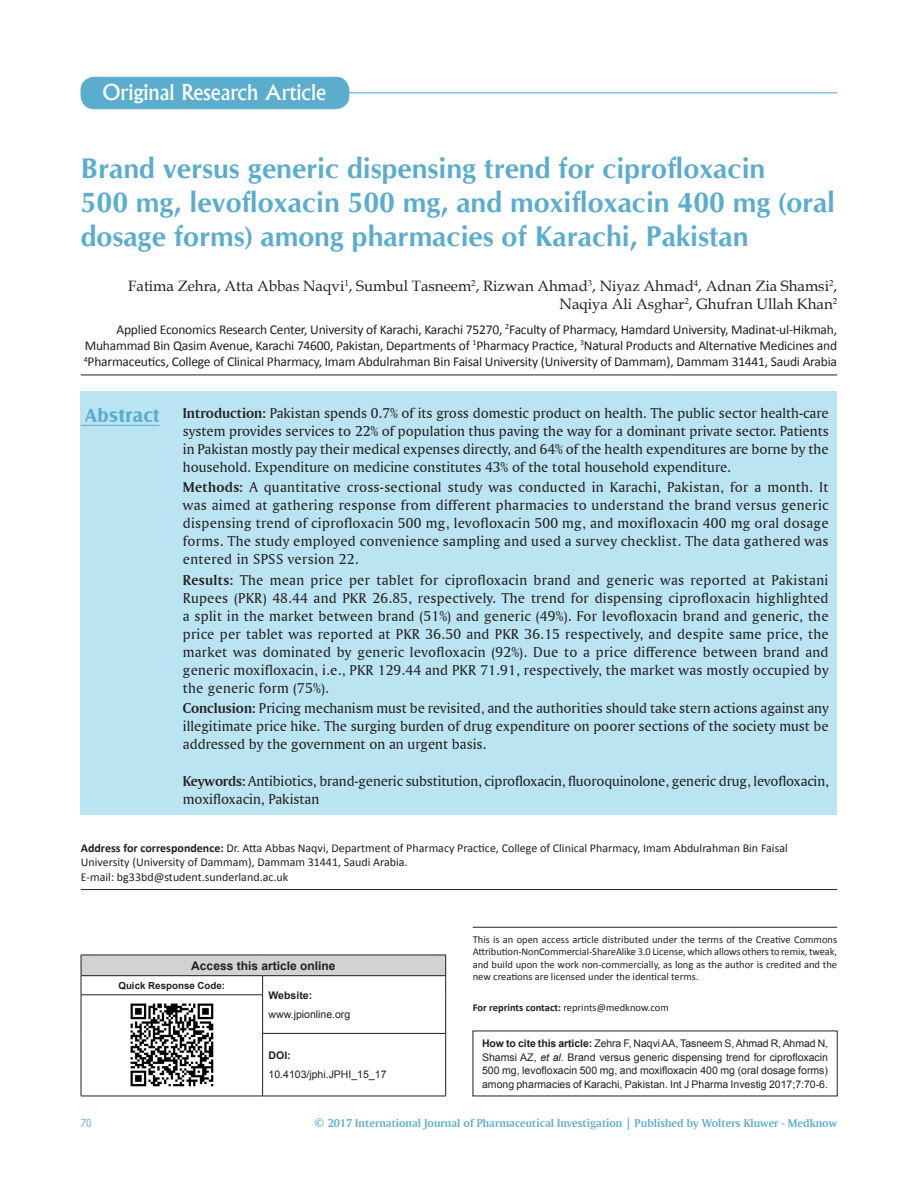
<style>
.page{position:relative;width:918px;height:1188px;background:#fff}
.page>*{position:absolute;margin:0;border:0;box-sizing:border-box;transform-origin:0 0}
.AT{font:700 28.5px/34.2px "CG Omega";color:#5aadcd}
.AH{font:500 21px "Albertus";color:#fff}
.ABSH{font:700 19.5px "Castle T";letter-spacing:.025em;color:#5aadcd}
.ABS{font:15px/18px "Amerigo BT Roman A";color:#231f20;text-align:justify}
.KWD{font:15px/18px "Amerigo BT Roman A";letter-spacing:-.01em;color:#231f20}
.AU{font:15px/18px "Book Antiqua";color:#231f20;text-align:right}
.AFF{font:13.5px/16.2px "Calibri";letter-spacing:-.015em;color:#231f20;text-align:justify}
.ADD{font:12px/14.4px "Calibri";color:#231f20}
.t1{font:12px "Amerigo BT Bold A";color:#5aadcd}
.AAO{font:700 12px "Arial";color:#231f20}
.t2{font:12px "Bell Centennial BT Address";color:#5aadcd}
.Reprint{font:10.5px/12.6px "Calibri";color:#231f20;text-align:justify}
.SRC{font:10.5px/13.5px "Arial";color:#231f20;text-align:justify}
.WEB{font:10.5px "Arial";color:#231f20}
.WEB-2{font:700 10.5px "Arial";color:#231f20}
.QRC{font:700 9.75px "Arial";color:#231f20}
.s1{font-family:"Amerigo BT Bold A"}
.s2{font-weight:700}
.s3{font-style:italic}
</style>
<div class="page">
<hr style="left:81px;top:375px;width:756px;height:1px;background:#231f20">
<div style="left:81px;top:392px;width:756px;height:423px;background:#bae4f2"></div>
<hr style="left:81px;top:425px;width:78px;height:1px;background:#5aadcd">
<hr style="left:81px;top:889px;width:756px;height:1px;background:#231f20">
<hr style="left:473px;top:927px;width:364px;height:1px;background:#231f20">
<div style="left:81px;top:955px;width:365px;height:21px;background:#d1d2d4"></div>
<hr style="left:445px;top:995px;width:1px;height:38px;background:#231f20">
<hr style="left:81px;top:995px;width:182px;height:1px;background:#231f20">
<hr style="left:81px;top:995px;width:1px;height:38px;background:#231f20">
<hr style="left:81px;top:1033px;width:1px;height:63px;background:#231f20">
<hr style="left:81px;top:1096px;width:182px;height:1px;background:#231f20">
<hr style="left:262px;top:1033px;width:184px;height:1px;background:#231f20">
<hr style="left:445px;top:1034px;width:1px;height:62px;background:#231f20">
<hr style="left:263px;top:1096px;width:183px;height:1px;background:#231f20">
<svg style="left:262px;top:976px;width:1px;height:19px"></svg>
<hr style="left:262px;top:995px;width:1px;height:38px;background:#231f20">
<hr style="left:262px;top:1034px;width:1px;height:62px;background:#231f20">
<hr style="left:81px;top:955px;width:182px;height:1px;background:#231f20">
<svg style="left:81px;top:955px;width:1px;height:40px"></svg>
<hr style="left:263px;top:955px;width:183px;height:1px;background:#231f20">
<svg style="left:445px;top:955px;width:1px;height:40px"></svg>
<hr style="left:81px;top:975px;width:182px;height:1px;background:#231f20">
<hr style="left:263px;top:975px;width:183px;height:1px;background:#231f20">
<img style="left:130px;top:1003px;width:84px;height:84px">
<hr style="left:261px;top:92px;width:576px;height:1px;background:#5aadcd">
<div style="left:81px;top:77px;width:268px;height:32px;background:#5aadcd;border-radius:14px"></div>
<div style="left:81px;top:77px;width:268px;height:32px;border:1px solid #5aadcd;border-radius:14px"></div>
<p class="AH" style="left:102px;top:80px;width:225px">Original Research Article</p>
<p class="AT" style="left:81px;top:151px;width:756px">Brand versus generic dispensing trend for ciprofloxacin<br>500 mg, levofloxacin 500 mg, and moxifloxacin 400 mg (oral dosage forms) among pharmacies of Karachi, Pakistan</p>
<p class="AU" style="left:128px;top:277px;width:710px">Fatima Zehra, Atta Abbas Naqvi<sup>1</sup>, Sumbul Tasneem<sup>2</sup>, Rizwan Ahmad<sup>3</sup>, Niyaz Ahmad<sup>4</sup>, Adnan Zia Shamsi<sup>2</sup>,<br>Naqiya Ali Asghar<sup>2</sup>, Ghufran Ullah Khan<sup>2</sup></p>
<p class="AFF" style="left:84px;top:321px;width:755px;text-indent:33px">Applied Economics Research Center, University of Karachi, Karachi 75270, <sup>2</sup>Faculty of Pharmacy, Hamdard University, Madinat‑ul‑Hikmah, Muhammad Bin Qasim Avenue, Karachi 74600, Pakistan, Departments of <sup>1</sup>Pharmacy Practice, <sup>3</sup>Natural Products and Alternative Medicines and <sup>4</sup>Pharmaceutics, College of Clinical Pharmacy, Imam Abdulrahman Bin Faisal University (University of Dammam), Dammam 31441, Saudi Arabia</p>
<p class="ABS" style="left:183px;top:404px;width:647px"><span class="s1">Introduction:</span> Pakistan spends 0.7% of its gross domestic product on health. The public sector health‑care system provides services to 22% of population thus paving the way for a dominant private sector. Patients in Pakistan mostly pay their medical expenses directly, and 64% of the health expenditures are borne by the household. Expenditure on medicine constitutes 43% of the total household expenditure.</p>
<p class="ABS" style="left:183px;top:478px;width:647px"><span class="s1">Methods:</span> A quantitative cross‑sectional study was conducted in Karachi, Pakistan, for a month. It was aimed at gathering response from different pharmacies to understand the brand versus generic dispensing trend of ciprofloxacin 500 mg, levofloxacin 500 mg, and moxifloxacin 400 mg oral dosage forms. The study employed convenience sampling and used a survey checklist. The data gathered was entered in SPSS version 22.</p>
<p class="ABS" style="left:183px;top:570px;width:647px"><span class="s1">Results:</span> The mean price per tablet for ciprofloxacin brand and generic was reported at Pakistani Rupees (PKR) 48.44 and PKR 26.85, respectively. The trend for dispensing ciprofloxacin highlighted a split in the market between brand (51%) and generic (49%). For levofloxacin brand and generic, the price per tablet was reported at PKR 36.50 and PKR 36.15 respectively, and despite same price, the market was dominated by generic levofloxacin (92%). Due to a price difference between brand and generic moxifloxacin, i.e., PKR 129.44 and PKR 71.91, respectively, the market was mostly occupied by the generic form (75%).</p>
<p class="ABS" style="left:183px;top:698px;width:647px"><span class="s1">Conclusion:</span> Pricing mechanism must be revisited, and the authorities should take stern actions against any illegitimate price hike. The surging burden of drug expenditure on poorer sections of the society must be addressed by the government on an urgent basis.</p>
<p class="KWD" style="left:183px;top:772px;width:648px"><span class="s1">Keywords:</span> Antibiotics, brand‑generic substitution, ciprofloxacin, fluoroquinolone, generic drug, levofloxacin, moxifloxacin, Pakistan</p>
<p class="ABSH" style="left:85px;top:404px;width:76px">Abstract</p>
<p class="ADD" style="left:81px;top:841px;width:709px"><span class="s2">Address for correspondence:</span> Dr. Atta Abbas Naqvi, Department of Pharmacy Practice, College of Clinical Pharmacy, Imam Abdulrahman Bin Faisal<br>University (University of Dammam), Dammam 31441, Saudi Arabia.<br>E‑mail: bg33bd@student.sunderland.ac.uk</p>
<p class="AAO" style="left:191px;top:958px;width:146px">Access this article online</p>
<p class="QRC" style="left:118px;top:979px;width:108px">Quick Response Code:</p>
<p class="WEB-2" style="left:269px;top:988px;width:45px">Website:</p>
<p class="WEB" style="left:269px;top:1007px;width:83px">www.jpionline.org</p>
<p class="WEB-2" style="left:269px;top:1049px;width:24px">DOI:</p>
<p class="WEB" style="left:269px;top:1067px;width:119px">10.4103/jphi.JPHI_15_17</p>
<p class="Reprint" style="left:473px;top:933px;width:366px">This is an open access article distributed under the terms of the Creative Commons Attribution‑NonCommercial‑ShareAlike 3.0 License, which allows others to remix, tweak, and build upon the work non‑commercially, as long as the author is credited and the new creations are licensed under the identical terms.</p>
<p class="Reprint" style="left:473px;top:1001px;width:198px"><span class="s2">For reprints contact:</span> reprints@medknow.com</p>
<p class="SRC" style="left:482px;top:1037px;width:347px"><span class="s2">How to cite this article:</span> Zehra F, Naqvi AA, Tasneem S, Ahmad R, Ahmad N, Shamsi AZ, <span class="s3">et al</span>. Brand versus generic dispensing trend for ciprofloxacin 500 mg, levofloxacin 500 mg, and moxifloxacin 400 mg (oral dosage forms) among pharmacies of Karachi, Pakistan. Int J Pharma Investig 2017;7:70-6.</p>
<p class="t2" style="left:81px;top:1116px;width:12px">70</p>
<p class="t1" style="left:315px;top:1116px;width:524px">© 2017 International Journal of Pharmaceutical Investigation | Published by Wolters Kluwer - Medknow</p>
</div>
